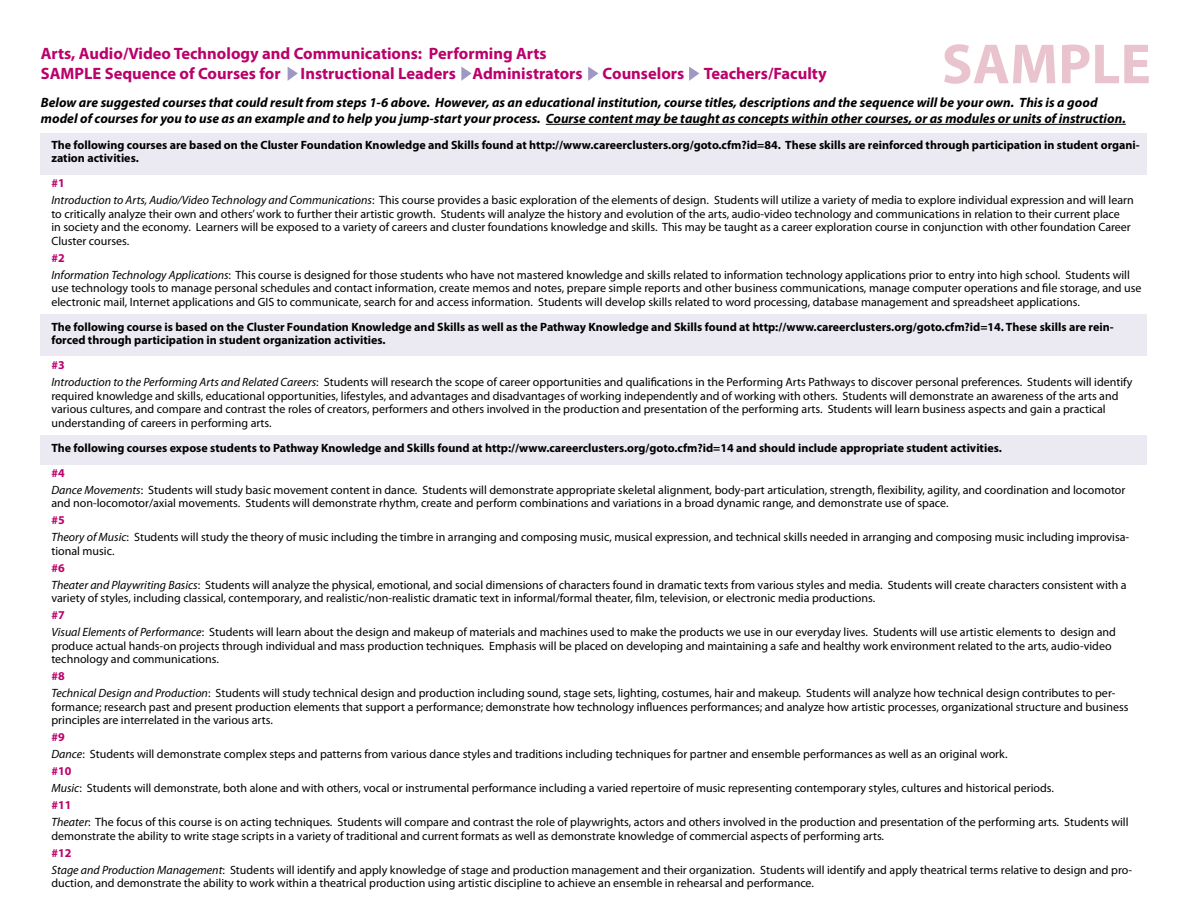
<style>
.page{position:relative;width:1188px;height:918px;background:#fff}
.page>*{position:absolute;margin:0;border:0;box-sizing:border-box;transform-origin:0 0}
.t1{font:700 57px "Myriad Pro";color:#e9c4ce}
.t2{font:700 16.5px "Myriad Pro";color:#bb006a}
.t3{font:italic 700 13.5px/16.2px "Myriad Pro";color:#000}
.t4{font:12px/13.5px "Myriad Pro";color:#000}
.t5{font:700 12px/13.5px "Myriad Pro";color:#000}
.t6{font:700 12px "Myriad Pro";color:#bb006a}
.s1{font-style:italic}
</style>
<div class="page">
<div style="left:40px;top:435px;width:1108px;height:30px;background:#ebe9f2"></div>
<div style="left:40px;top:314px;width:1108px;height:42px;background:#ebe9f2"></div>
<div style="left:40px;top:134px;width:1108px;height:41px;background:#ebe9f2"></div>
<svg style="left:288px;top:67px;width:10px;height:14px"></svg>
<svg style="left:461px;top:67px;width:11px;height:14px"></svg>
<svg style="left:588px;top:67px;width:10px;height:14px"></svg>
<svg style="left:689px;top:67px;width:10px;height:14px"></svg>
<hr style="left:546px;top:124px;width:580px;height:1px;background:#000">
<p class="t2" style="left:41px;top:44px;width:507px">Arts, Audio/Video Technology and Communications: Performing Arts</p>
<p class="t2" style="left:41px;top:64px;width:787px">SAMPLE Sequence of Courses for Instructional Leaders Administrators Counselors Teachers/Faculty</p>
<p class="t1" style="left:942px;top:32px;width:211px">SAMPLE</p>
<p class="t3" style="left:41px;top:94px;width:1086px">Below are suggested courses that could result from steps 1-6 above. However, as an educational institution, course titles, descriptions and the sequence will be your own. This is a good model of courses for you to use as an example and to help you jump-start your process. Course content may be taught as concepts within other courses, or as modules or units of instruction.</p>
<p class="t5" style="left:51px;top:138px;width:1090px">The following courses are based on the Cluster Foundation Knowledge and Skills found at http://www.careerclusters.org/goto.cfm?id=84. These skills are reinforced through participation in student organi&shy;zation activities.</p>
<p class="t6" style="left:51px;top:176px;width:15px">#1</p>
<p class="t4" style="left:51px;top:193px;width:1084px"><span class="s1">Introduction to Arts, Audio/Video Technology and Communications</span>: This course provides a basic exploration of the elements of design. Students will utilize a variety of media to explore individual expression and will learn to critically analyze their own and others’ work to further their artistic growth. Students will analyze the history and evolution of the arts, audio-video technology and communications in relation to their current place<br>in society and the economy. Learners will be exposed to a variety of careers and cluster foundations knowledge and skills. This may be taught as a career exploration course in conjunction with other foundation Career Cluster courses.</p>
<p class="t6" style="left:51px;top:251px;width:15px">#2</p>
<p class="t4" style="left:51px;top:268px;width:1092px"><span class="s1">Information Technology Applications</span>: This course is designed for those students who have not mastered knowledge and skills related to information technology applications prior to entry into high school. Students will use technology tools to manage personal schedules and contact information, create memos and notes, prepare simple reports and other business communications, manage computer operations and file storage, and use electronic mail, Internet applications and GIS to communicate, search for and access information. Students will develop skills related to word processing, database management and spreadsheet applications.</p>
<p class="t5" style="left:51px;top:320px;width:1064px">The following course is based on the Cluster Foundation Knowledge and Skills as well as the Pathway Knowledge and Skills found at http://www.careerclusters.org/goto.cfm?id=14. These skills are rein&shy;forced through participation in student organization activities.</p>
<p class="t6" style="left:51px;top:358px;width:15px">#3</p>
<p class="t4" style="left:51px;top:376px;width:1082px"><span class="s1">Introduction to the Performing Arts and Related Careers</span>: Students will research the scope of career opportunities and qualifications in the Performing Arts Pathways to discover personal preferences. Students will identify required knowledge and skills, educational opportunities, lifestyles, and advantages and disadvantages of working independently and of working with others. Students will demonstrate an awareness of the arts and various cultures, and compare and contrast the roles of creators, performers and others involved in the production and presentation of the performing arts. Students will learn business aspects and gain a practical understanding of careers in performing arts.</p>
<p class="t5" style="left:51px;top:441px;width:952px">The following courses expose students to Pathway Knowledge and Skills found at http://www.careerclusters.org/goto.cfm?id=14 and should include appropriate student activities.</p>
<p class="t6" style="left:51px;top:466px;width:15px">#4</p>
<p class="t4" style="left:51px;top:483px;width:1076px"><span class="s1">Dance Movements</span>: Students will study basic movement content in dance. Students will demonstrate appropriate skeletal alignment, body-part articulation, strength, flexibility, agility, and coordination and locomotor and non-locomotor/axial movements. Students will demonstrate rhythm, create and perform combinations and variations in a broad dynamic range, and demonstrate use of space.</p>
<p class="t6" style="left:51px;top:513px;width:15px">#5</p>
<p class="t4" style="left:51px;top:531px;width:1079px"><span class="s1">Theory of Music</span>: Students will study the theory of music including the timbre in arranging and composing music, musical expression, and technical skills needed in arranging and composing music including improvisa&shy;tional music.</p>
<p class="t6" style="left:51px;top:561px;width:15px">#6</p>
<p class="t4" style="left:51px;top:578px;width:1077px"><span class="s1">Theater and Playwriting Basics</span>: Students will analyze the physical, emotional, and social dimensions of characters found in dramatic texts from various styles and media. Students will create characters consistent with a variety of styles, including classical, contemporary, and realistic/non-realistic dramatic text in informal/formal theater, film, television, or electronic media productions.</p>
<p class="t6" style="left:51px;top:608px;width:15px">#7</p>
<p class="t4" style="left:51px;top:626px;width:1066px"><span class="s1">Visual Elements of Performance</span>: Students will learn about the design and makeup of materials and machines used to make the products we use in our everyday lives. Students will use artistic elements to design and produce actual hands-on projects through individual and mass production techniques. Emphasis will be placed on developing and maintaining a safe and healthy work environment related to the arts, audio-video technology and communications.</p>
<p class="t6" style="left:51px;top:669px;width:15px">#8</p>
<p class="t4" style="left:51px;top:687px;width:1079px"><span class="s1">Technical Design and Production</span>: Students will study technical design and production including sound, stage sets, lighting, costumes, hair and makeup. Students will analyze how technical design contributes to per&shy;formance; research past and present production elements that support a performance; demonstrate how technology influences performances; and analyze how artistic processes, organizational structure and business principles are interrelated in the various arts.</p>
<p class="t6" style="left:51px;top:730px;width:15px">#9</p>
<p class="t4" style="left:51px;top:748px;width:958px"><span class="s1">Dance</span>: Students will demonstrate complex steps and patterns from various dance styles and traditions including techniques for partner and ensemble performances as well as an original work.</p>
<p class="t6" style="left:51px;top:764px;width:21px">#10</p>
<p class="t4" style="left:51px;top:782px;width:1004px"><span class="s1">Music</span>: Students will demonstrate, both alone and with others, vocal or instrumental performance including a varied repertoire of music representing contemporary styles, cultures and historical periods.</p>
<p class="t6" style="left:51px;top:799px;width:21px">#11</p>
<p class="t4" style="left:51px;top:816px;width:1079px"><span class="s1">Theater</span>: The focus of this course is on acting techniques. Students will compare and contrast the role of playwrights, actors and others involved in the production and presentation of the performing arts. Students will demonstrate the ability to write stage scripts in a variety of traditional and current formats as well as demonstrate knowledge of commercial aspects of performing arts.</p>
<p class="t6" style="left:51px;top:846px;width:21px">#12</p>
<p class="t4" style="left:51px;top:863px;width:1082px"><span class="s1">Stage and Production Management</span>: Students will identify and apply knowledge of stage and production management and their organization. Students will identify and apply theatrical terms relative to design and pro&shy;duction, and demonstrate the ability to work within a theatrical production using artistic discipline to achieve an ensemble in rehearsal and performance.</p>
</div>
